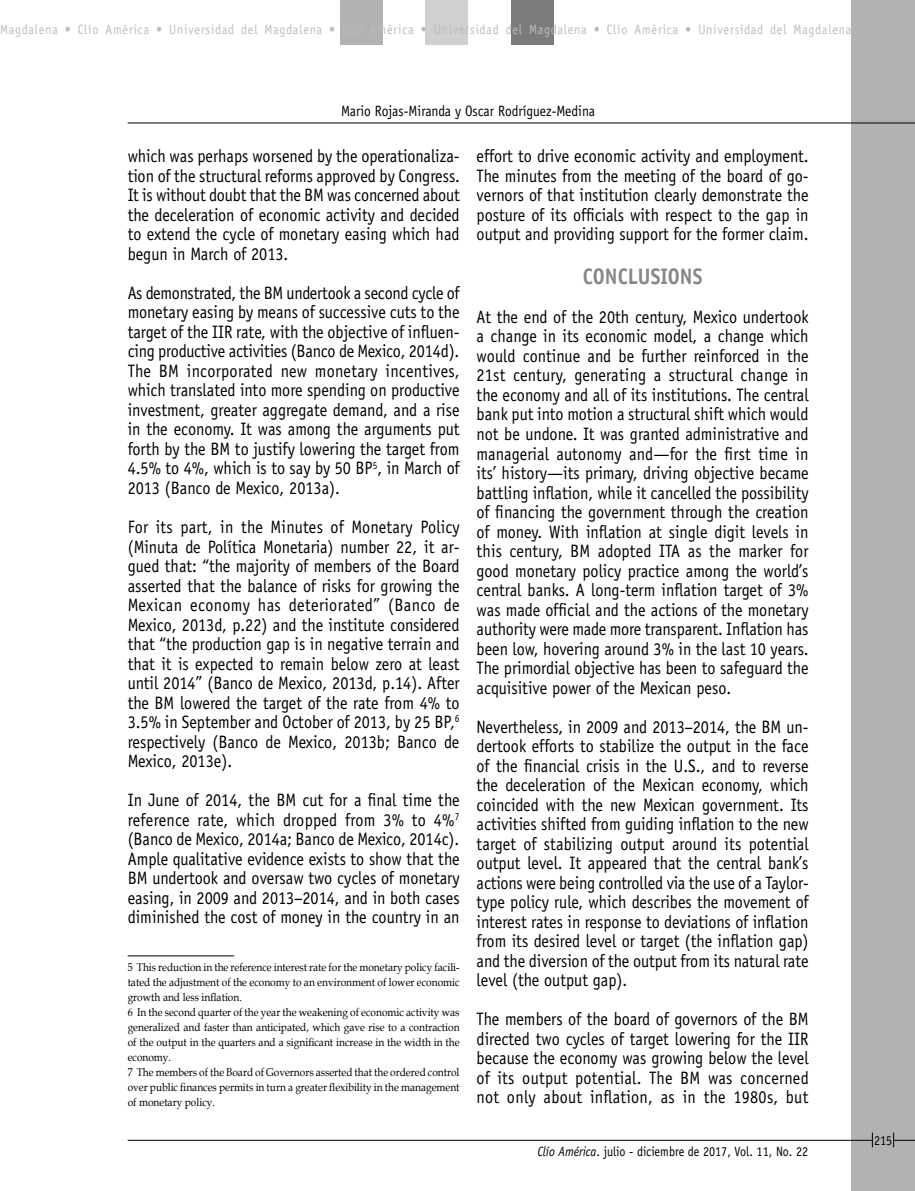
<style>
.page{position:relative;width:915px;height:1191px;background:#fff}
.page>*{position:absolute;margin:0;border:0;box-sizing:border-box;transform-origin:0 0}
.t1{font:700 22.5px "Officina Sans";color:#878787;scale:.9 1}
.t2{font:18px/19.5px "Officina Sans";color:#000;text-align:justify;scale:.9 1}
.t3{font:15px "Officina Sans";color:#000;scale:.9 1}
.t4{font:13.5px "Officina Sans";letter-spacing:.065em;color:#bcbcbc;scale:.9 1}
.t5{font:13.5px "Officina Sans";color:#000;scale:.9 1}
.t6{font:11.25px/15px "Book Antiqua";color:#000;scale:.9 1}
.s1{font-style:italic}
</style>
<div class="page">
<div style="left:850px;top:0;width:64px;height:1191px;background:#b3b2b2"></div>
<hr style="left:128px;top:1140px;width:743px;height:1px;background:#000">
<svg style="left:871px;top:1133px;width:1px;height:14px"></svg>
<svg style="left:893px;top:1132px;width:21px;height:15px"></svg>
<div style="left:510px;top:0;width:43px;height:44px;background:#7c7b7b"></div>
<div style="left:340px;top:0;width:43px;height:44px;background:#b3b2b2"></div>
<div style="left:425px;top:0;width:43px;height:44px;background:#d0d0d0"></div>
<hr style="left:128px;top:123px;width:786px;height:1px;background:#000">
<hr style="left:128px;top:955px;width:106px;height:1px;background:#000">
<p class="t4" style="left:0;top:21px;width:946px">Magdalena • Clío América • Universidad del Magdalena • Clío América • Universidad del Magdalena • Clío América • Universidad del Magdalena</p>
<p class="t3" style="left:341px;top:102px;width:283px">Mario Rojas-Miranda y Oscar Rodríguez-Medina</p>
<p class="t2" style="left:128px;top:147px;width:370px">which was perhaps worsened by the operationaliza&shy;tion of the structural reforms approved by Congress.<br>It is without doubt that the BM was concerned about the deceleration of economic activity and decided to extend the cycle of monetary easing which had begun in March of 2013.</p>
<p class="t2" style="left:128px;top:283px;width:370px">As demonstrated, the BM undertook a second cycle of monetary easing by means of successive cuts to the target of the IIR rate, with the objective of influen&shy;cing productive activities (Banco de Mexico, 2014d).<br>The BM incorporated new monetary incentives, which translated into more spending on productive investment, greater aggregate demand, and a rise in the economy. It was among the arguments put forth by the BM to justify lowering the target from 4.5% to 4%, which is to say by 50 BP<sup>5</sup>, in March of 2013 (Banco de Mexico, 2013a).</p>
<p class="t2" style="left:128px;top:517px;width:370px">For its part, in the Minutes of Monetary Policy (Minuta de Política Monetaria) number 22, it ar&shy;gued that: “the majority of members of the Board asserted that the balance of risks for growing the Mexican economy has deteriorated” (Banco de Mexico, 2013d, p.22) and the institute considered that “the production gap is in negative terrain and that it is expected to remain below zero at least until 2014” (Banco de Mexico, 2013d, p.14). After the BM lowered the target of the rate from 4% to 3.5% in September and October of 2013, by 25 BP,<sup>6 </sup>respectively (Banco de Mexico, 2013b; Banco de Mexico, 2013e).</p>
<p class="t2" style="left:128px;top:790px;width:370px">In June of 2014, the BM cut for a final time the reference rate, which dropped from 3% to 4%<sup>7 </sup>(Banco de Mexico, 2014a; Banco de Mexico, 2014c).<br>Ample qualitative evidence exists to show that the BM undertook and oversaw two cycles of monetary easing, in 2009 and 2013−2014, and in both cases diminished the cost of money in the country in an</p>
<p class="t6" style="left:128px;top:959px;width:370px">5 This reduction in the reference interest rate for the monetary policy facili&shy;tated the adjustment of the economy to an environment of lower economic growth and less inflation.<br>6 In the second quarter of the year the weakening of economic activity was generalized and faster than anticipated, which gave rise to a contraction of the output in the quarters and a significant increase in the width in the economy.<br>7 The members of the Board of Governors asserted that the ordered control over public finances permits in turn a greater flexibility in the management of monetary policy.</p>
<p class="t2" style="left:476px;top:147px;width:370px">effort to drive economic activity and employment.<br>The minutes from the meeting of the board of go&shy;vernors of that institution clearly demonstrate the posture of its officials with respect to the gap in output and providing support for the former claim.</p>
<p class="t1" style="left:582px;top:262px;width:134px">CONCLUSIONS</p>
<p class="t2" style="left:476px;top:307px;width:370px">At the end of the 20th century, Mexico undertook a change in its economic model, a change which would continue and be further reinforced in the 21st century, generating a structural change in the economy and all of its institutions. The central bank put into motion a structural shift which would not be undone. It was granted administrative and managerial autonomy and—for the first time in its’ history—its primary, driving objective became battling inflation, while it cancelled the possibility of financing the government through the creation of money. With inflation at single digit levels in this century, BM adopted ITA as the marker for good monetary policy practice among the world’s central banks. A long-term inflation target of 3% was made official and the actions of the monetary authority were made more transparent. Inflation has been low, hovering around 3% in the last 10 years.<br>The primordial objective has been to safeguard the acquisitive power of the Mexican peso.</p>
<p class="t2" style="left:476px;top:716px;width:370px">Nevertheless, in 2009 and 2013−2014, the BM un&shy;dertook efforts to stabilize the output in the face of the financial crisis in the U.S., and to reverse the deceleration of the Mexican economy, which coincided with the new Mexican government. Its activities shifted from guiding inflation to the new target of stabilizing output around its potential output level. It appeared that the central bank’s actions were being controlled via the use of a Taylor&shy;type policy rule, which describes the movement of interest rates in response to deviations of inflation from its desired level or target (the inflation gap) and the diversion of the output from its natural rate level (the output gap).</p>
<p class="t2" style="left:476px;top:1009px;width:370px">The members of the board of governors of the BM directed two cycles of target lowering for the IIR because the economy was growing below the level of its output potential. The BM was concerned not only about inflation, as in the 1980s, but</p>
<p class="t5" style="left:537px;top:1144px;width:302px"><span class="s1">Clío América</span>. julio - diciembre de 2017, Vol. 11, No. 22</p>
<p class="t5" style="left:873px;top:1132px;width:22px">215</p>
</div>
